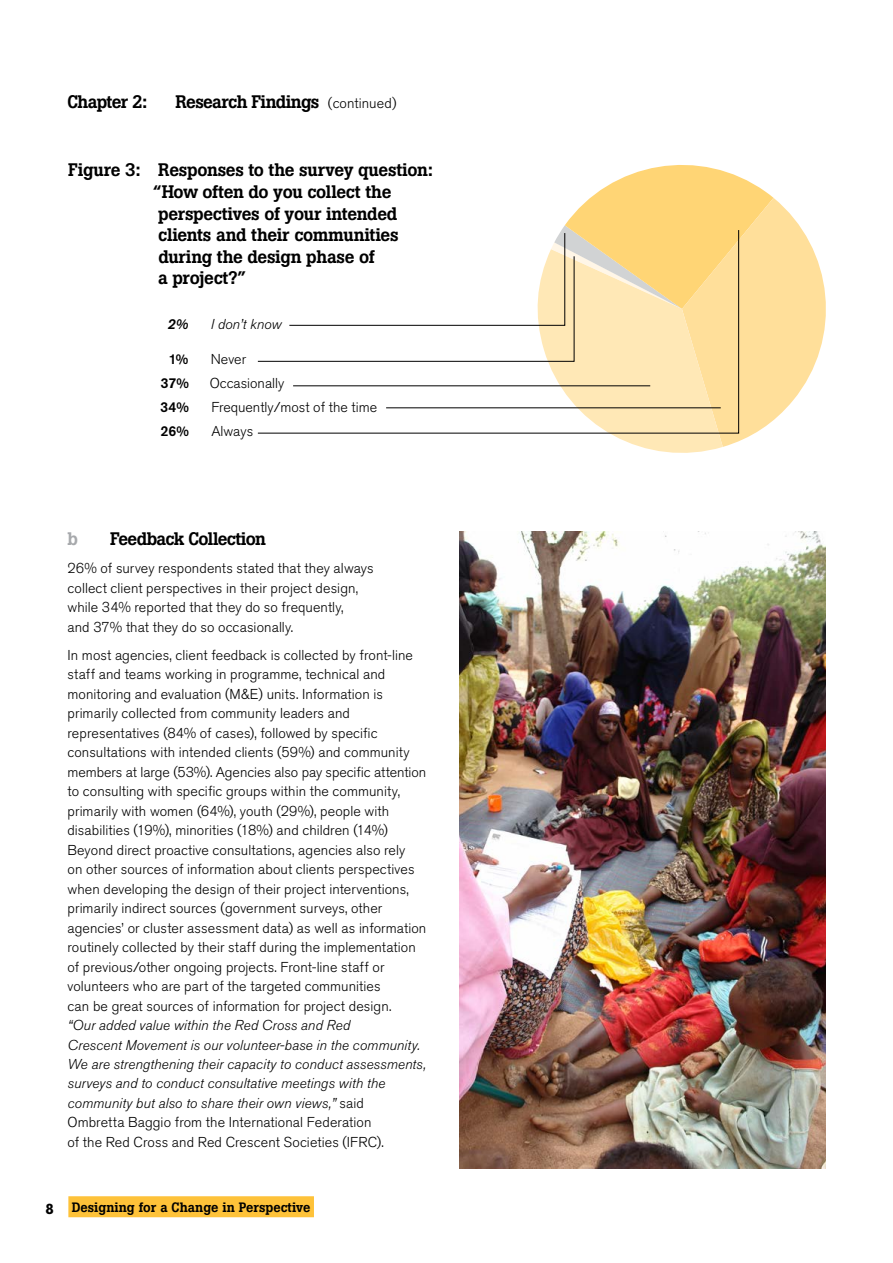
<style>
.page{position:relative;width:893px;height:1263px;background:#fff}
.page>*{position:absolute;margin:0;border:0;box-sizing:border-box;transform-origin:0 0}
.t1{font:500 18px/21.6px "Boton";letter-spacing:-.02em;color:#000}
.t2{font:500 18px "Boton";letter-spacing:-.04em;color:#000}
.t3{font:500 18px "Boton";color:#a7a9ac}
.t4{font:300 14.25px/19.5px "Akzidenz Grotesk Std";color:#000}
.t5{font:italic 300 14.25px/19.5px "Akzidenz Grotesk Std";letter-spacing:.005em;color:#000}
.t6{font:500 14.25px "Akzidenz Grotesk Std";color:#000}
.t7{font:italic 500 14.25px "Akzidenz Grotesk Std";color:#000}
.t8{font:500 13.5px "Boton";color:#000}
.s1{font-family:"Akzidenz Grotesk Std";font-weight:300;font-size:14.25px}
.s2{font-style:normal}
.s3{font-family:"Akzidenz Grotesk Std";font-weight:700;font-size:15px}
</style>
<div class="page">
<div style="left:68px;top:1196px;width:246px;height:21px;background:#fec239"></div>
<svg style="left:257px;top:165px;width:569px;height:288px"></svg>
<svg style="left:257px;top:230px;width:482px;height:203px"></svg>
<hr style="left:386px;top:408px;width:335px;height:1px;background:#000">
<hr style="left:293px;top:386px;width:357px;height:1px;background:#000">
<img style="left:460px;top:531px;width:365px;height:637px">
<p class="t2" style="left:68px;top:92px;width:81px">Chapter 2:</p>
<p class="t1" style="left:176px;top:91px;width:223px">Research Findings <span class="s1">(continued)</span></p>
<p class="t1" style="left:153px;top:160px;width:281px;text-indent:-85px">Figure 3: Responses to the survey question: “How often do you collect the perspectives of your intended clients and their communities during the design phase of<br>a project?”</p>
<p class="t7" style="left:168px;top:316px;width:22px">2%</p>
<p class="t5" style="left:211px;top:315px;width:72px">I don’t know</p>
<p class="t6" style="left:169px;top:351px;width:21px">1%</p>
<p class="t4" style="left:211px;top:350px;width:37px">Never</p>
<p class="t6" style="left:161px;top:374px;width:30px">37%</p>
<p class="t4" style="left:210px;top:374px;width:76px">Occasionally</p>
<p class="t6" style="left:160px;top:398px;width:30px">34%</p>
<p class="t4" style="left:211px;top:398px;width:167px">Frequently/most of the time</p>
<p class="t6" style="left:160px;top:422px;width:30px">26%</p>
<p class="t4" style="left:211px;top:422px;width:43px">Always</p>
<p class="t3" style="left:68px;top:529px;width:12px">b</p>
<p class="t2" style="left:110px;top:529px;width:157px">Feedback Collection</p>
<p class="t4" style="left:68px;top:559px;width:308px">26% of survey respondents stated that they always collect client perspectives in their project design, while 34% reported that they do so frequently,<br>and 37% that they do so occasionally.</p>
<p class="t4" style="left:68px;top:645px;width:360px">In most agencies, client feedback is collected by front-line staff and teams working in programme, technical and monitoring and evaluation (M&amp;E) units. Information is primarily collected from community leaders and representatives (84% of cases), followed by specific consultations with intended clients (59%) and community members at large (53%). Agencies also pay specific attention to consulting with specific groups within the community, primarily with women (64%), youth (29%), people with disabilities (19%), minorities (18%) and children (14%)<br>Beyond direct proactive consultations, agencies also rely<br>on other sources of information about clients perspectives when developing the design of their project interventions, primarily indirect sources (government surveys, other agencies’ or cluster assessment data) as well as information routinely collected by their staff during the implementation of previous/other ongoing projects. Front-line staff or volunteers who are part of the targeted communities<br>can be great sources of information for project design.</p>
<p class="t5" style="left:68px;top:1015px;width:360px">“Our added value within the Red Cross and Red<br>Crescent Movement is our volunteer-base in the community.<br>We are strengthening their capacity to conduct assessments, surveys and to conduct consultative meetings with the community but also to share their own views,” <span class="s2">said<br>Ombretta Baggio from the International Federation<br>of the Red Cross and Red Crescent Societies (IFRC).</span></p>
<p class="t8" style="left:46px;top:1200px;width:267px"><span class="s3">8</span> Designing for a Change in Perspective</p>
</div>
